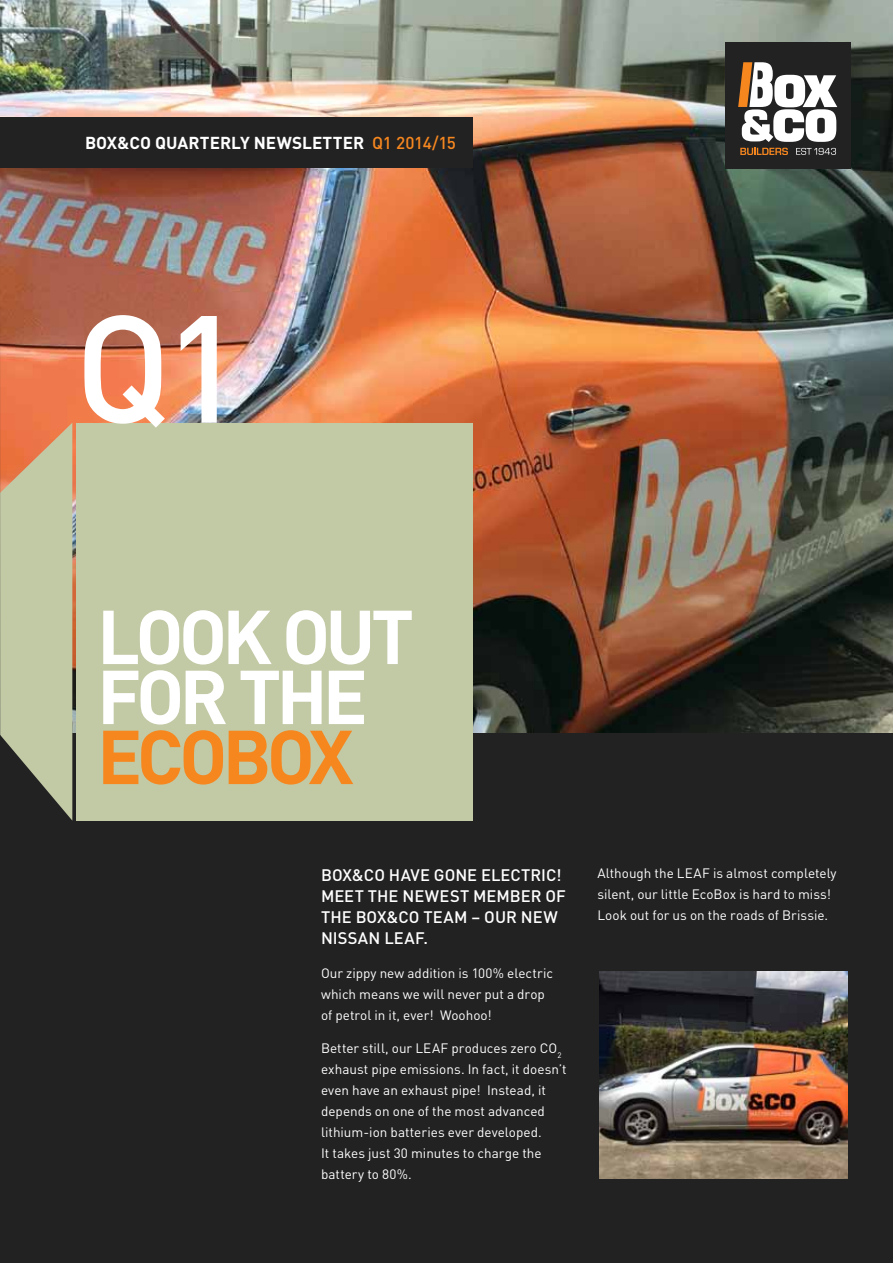
<style>
.page{position:relative;width:893px;height:1263px;background:#fff}
.page>*{position:absolute;margin:0;border:0;box-sizing:border-box;transform-origin:0 0}
.t1{font:500 150px "DIN";color:#fff}
.t2{font:700 75px/60px "DIN";letter-spacing:-.065em;color:#fff}
.t3{font:700 75px "DIN";color:#f6871f}
.t4{font:700 17.1px "DIN";letter-spacing:.005em;color:#fff}
.t5{font:500 16.5px/21px "DIN";letter-spacing:.01em;color:#fff}
.t6{font:13.5px/21px "DIN";color:#fff}
.s1{font-weight:500;color:#f6871f}
</style>
<div class="page">
<img style="left:0;top:0;width:893px;height:733px">
<div style="left:0;top:733px;width:893px;height:530px;background:#222223"></div>
<div style="left:725px;top:43px;width:125px;height:126px;background:#222223"></div>
<svg style="left:738px;top:62px;width:99px;height:80px"></svg>
<svg style="left:740px;top:148px;width:48px;height:7px"></svg>
<svg style="left:796px;top:148px;width:40px;height:7px"></svg>
<div style="left:76px;top:423px;width:397px;height:397px;background:#c2c9a5"></div>
<svg style="left:1px;top:423px;width:71px;height:397px"></svg>
<div style="left:0;top:118px;width:472px;height:50px;background:#222223"></div>
<hr style="left:0;top:247px;width:1px;height:1016px;background:#222223">
<img style="left:600px;top:972px;width:247px;height:206px">
<p class="t4" style="left:85px;top:132px;width:372px">BOX&amp;CO QUARTERLY NEWSLETTER <span class="s1">Q1 2014/15</span></p>
<h1 class="t1" style="left:74px;top:273px;width:171px">Q1</h1>
<h2 class="t2" style="left:97px;top:604px;width:318px">LOOK OUT<br>FOR THE</h2>
<h2 class="t3" style="left:97px;top:708px;width:258px">ECOBOX</h2>
<p class="t5" style="left:321px;top:864px;width:246px">BOX&amp;CO HAVE GONE ELECTRIC!<br>MEET THE NEWEST M EMBER OF<br>THE BOX&amp;CO TEAM – OUR NEW<br>NISSAN LEAF.</p>
<p class="t6" style="left:321px;top:962px;width:233px">Our zippy new addition is 100% electric which means we will never put a drop of petrol in it, ever! Woohoo!</p>
<p class="t6" style="left:321px;top:1038px;width:247px">Better still, our LEAF produces zero CO<sub>2 </sub>exhaust pipe emissions. In fact, it doesn’t even have an exhaust pipe! Instead, it depends on one of the most advanced lithium-ion batteries ever developed.<br>It takes just 30 minutes to charge the battery to 80%.</p>
<p class="t6" style="left:597px;top:862px;width:241px">Although the LEAF is almost completely silent, our little EcoBox is hard to miss!<br>Look out for us on the roads of Brissie.</p>
</div>
